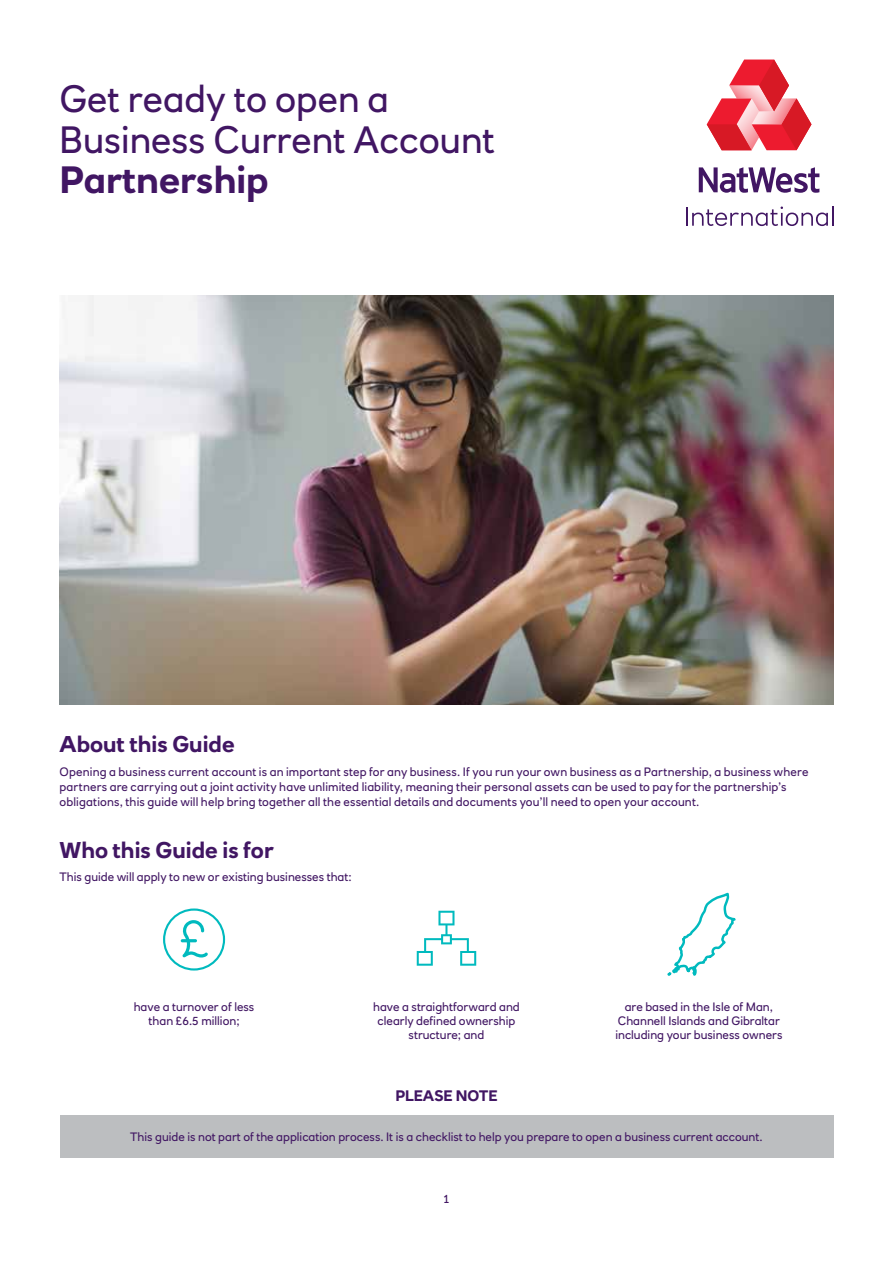
<style>
.page{position:relative;width:893px;height:1263px;background:#fff}
.page>*{position:absolute;margin:0;border:0;box-sizing:border-box;transform-origin:0 0}
.t1{font:37.5px/40.5px "RN House Sans";color:#411663}
.t2{font:700 37.5px "RN House Sans";color:#411663}
.t3{font:700 22.5px "RN House Sans";color:#411663}
.t4{font:700 15px "RN House Sans";color:#411663}
.t5{font:12px/14.2px "RN House Sans";color:#411663;text-align:center}
</style>
<div class="page">
<svg style="left:699px;top:167px;width:120px;height:26px"></svg>
<svg style="left:707px;top:60px;width:104px;height:90px"></svg>
<svg style="left:686px;top:206px;width:147px;height:20px"></svg>
<svg style="left:163px;top:908px;width:62px;height:62px"></svg>
<svg style="left:417px;top:911px;width:59px;height:55px"></svg>
<div style="left:60px;top:1115px;width:773px;height:43px;background:#bcbec0"></div>
<img style="left:60px;top:295px;width:773px;height:410px">
<svg style="left:667px;top:892px;width:69px;height:84px"></svg>
<h1 class="t1" style="left:60px;top:78px;width:437px">Get ready to open a<br>Business Current Account</h1>
<h1 class="t2" style="left:60px;top:157px;width:211px">Partnership</h1>
<h2 class="t3" style="left:60px;top:730px;width:177px">About this Guide</h2>
<p class="t5" style="left:60px;top:764px;width:750px;line-height:15px;text-align:left">Opening a business current account is an important step for any business. If you run your own business as a Partnership, a business where partners are carrying out a joint activity have unlimited liability, meaning their personal assets can be used to pay for the partnership’s obligations, this guide will help bring together all the essential details and documents you’ll need to open your account.</p>
<h2 class="t3" style="left:60px;top:836px;width:216px">Who this Guide is for</h2>
<p class="t5" style="left:60px;top:869px;width:294px">This guide will apply to new or existing businesses that:</p>
<p class="t5" style="left:134px;top:999px;width:122px">have a turnover of less than £6.5 million;</p>
<p class="t5" style="left:373px;top:999px;width:148px">have a straightforward and clearly defined ownership structure; and</p>
<p class="t5" style="left:615px;top:999px;width:169px">are based in the Isle of Man,<br>Channell Islands and Gibraltar including your business owners</p>
<p class="t4" style="left:396px;top:1086px;width:103px">PLEASE NOTE</p>
<p class="t5" style="left:130px;top:1129px;width:634px">This guide is not part of the application process. It is a checklist to help you prepare to open a business current account.</p>
<p class="t5" style="left:443px;top:1192px;width:8px">1</p>
</div>
